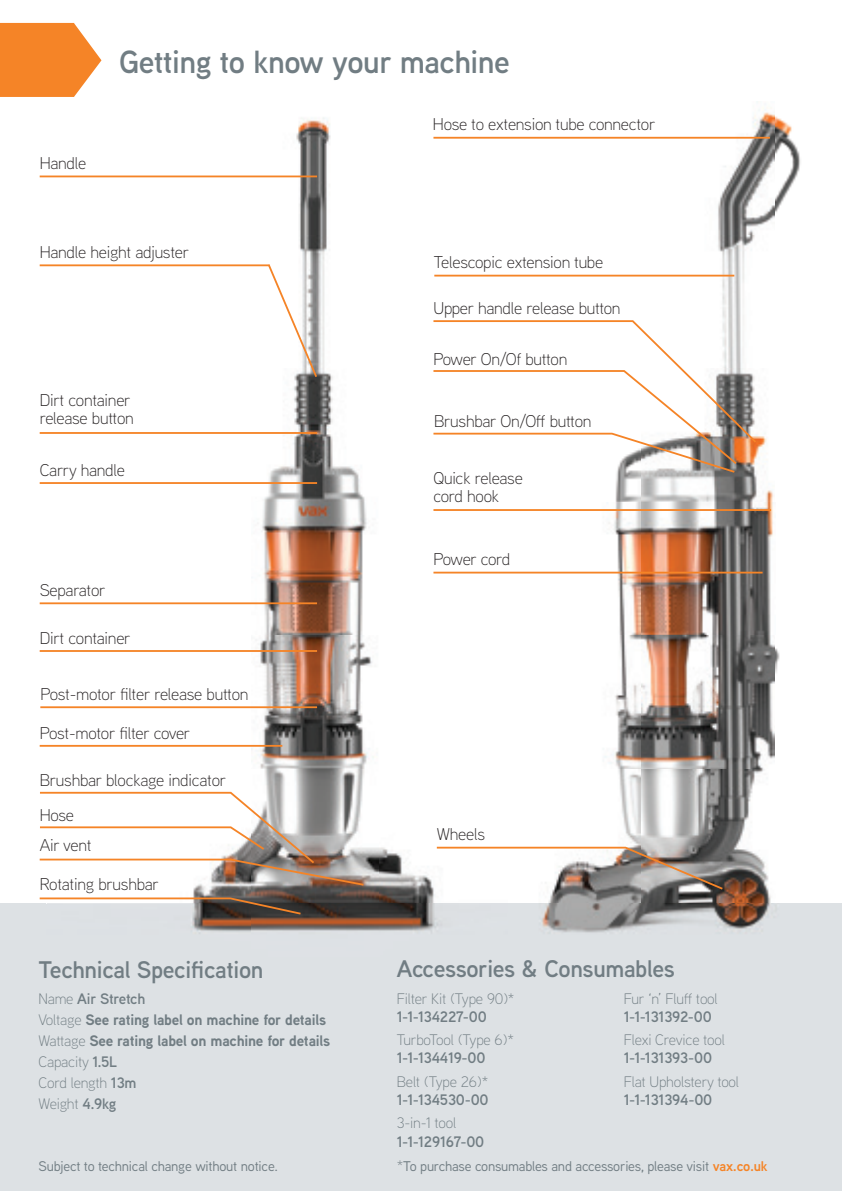
<style>
.page{position:relative;width:842px;height:1191px;background:#fff}
.page>*{position:absolute;margin:0;border:0;box-sizing:border-box;transform-origin:0 0}
.t1{font:600 32px "Vax Aaux Next";letter-spacing:-.015em;color:#717d83}
.t2{font:600 24px "Vax Aaux Next";letter-spacing:-.015em;color:#717d83}
.t3{font:300 17px/18px "Vax Aaux Next";letter-spacing:-.015em;color:#231f20}
.t4{font:300 17px "Vax Aaux Next";letter-spacing:-.035em;color:#231f20}
.t5{font:700 15.2px/21px "Vax Aaux Next";letter-spacing:-.015em;color:#717d83}
.t6{font:300 15.2px "Vax Aaux Next";letter-spacing:-.015em;color:#717d83}
.t7{font:600 15.2px "Vax Aaux Next";letter-spacing:-.015em;color:#717d83}
.t8{font:14px "Vax Aaux Next";letter-spacing:-.015em;color:#717d83}
.s1{font-weight:300}
.s2{font-weight:600}
.s3{font-weight:300;font-size:15.2px}
.s4{font-weight:600;color:#f58427}
</style>
<div class="page">
<div style="left:0;top:903px;width:842px;height:288px;background:#dde1e4"></div>
<img style="left:47px;top:266px;width:205px;height:630px">
<img style="left:192px;top:916px;width:60px;height:16px">
<img style="left:252px;top:112px;width:549px;height:821px">
<hr style="left:40px;top:175px;width:277px;height:2px;background:#f58427">
<hr style="left:40px;top:264px;width:229px;height:2px;background:#f58427">
<hr style="left:40px;top:745px;width:242px;height:1px;background:#f58427">
<svg style="left:432px;top:319px;width:326px;height:125px"></svg>
<hr style="left:40px;top:602px;width:277px;height:2px;background:#f58427">
<hr style="left:40px;top:650px;width:277px;height:2px;background:#f58427">
<hr style="left:40px;top:432px;width:277px;height:2px;background:#f58427">
<hr style="left:433px;top:137px;width:337px;height:2px;background:#f58427">
<hr style="left:433px;top:571px;width:330px;height:2px;background:#f58427">
<hr style="left:433px;top:509px;width:338px;height:2px;background:#f58427">
<hr style="left:40px;top:482px;width:277px;height:2px;background:#f58427">
<svg style="left:266px;top:262px;width:53px;height:117px"></svg>
<hr style="left:40px;top:706px;width:277px;height:2px;background:#f58427">
<svg style="left:432px;top:369px;width:306px;height:105px"></svg>
<svg style="left:435px;top:846px;width:290px;height:45px"></svg>
<hr style="left:434px;top:275px;width:300px;height:1px;background:#f58427">
<svg style="left:0;top:23px;width:101px;height:74px"></svg>
<svg style="left:39px;top:896px;width:264px;height:20px"></svg>
<svg style="left:39px;top:791px;width:327px;height:96px"></svg>
<h1 class="t1" style="left:119px;top:39px;width:392px">Getting to know your machine</h1>
<p class="t3" style="left:40px;top:153px;width:48px">Handle</p>
<p class="t3" style="left:40px;top:243px;width:151px">Handle height adjuster</p>
<p class="t3" style="left:40px;top:390px;width:96px">Dirt container release button</p>
<p class="t3" style="left:40px;top:460px;width:87px">Carry handle</p>
<p class="t3" style="left:40px;top:581px;width:67px">Separator</p>
<p class="t3" style="left:40px;top:628px;width:93px">Dirt container</p>
<p class="t3" style="left:40px;top:684px;width:210px">Post-motor filter release button</p>
<p class="t3" style="left:40px;top:723px;width:152px">Post-motor filter cover</p>
<p class="t3" style="left:40px;top:770px;width:188px">Brushbar blockage indicator</p>
<p class="t3" style="left:40px;top:805px;width:36px">Hose</p>
<p class="t3" style="left:40px;top:836px;width:53px">Air vent</p>
<p class="t3" style="left:40px;top:874px;width:121px">Rotating brushbar</p>
<p class="t3" style="left:433px;top:115px;width:224px">Hose to extension tube connector</p>
<p class="t3" style="left:434px;top:253px;width:171px">Telescopic extension tube</p>
<p class="t3" style="left:433px;top:299px;width:189px">Upper handle release button</p>
<p class="t3" style="left:433px;top:349px;width:135px">Power On/Of button</p>
<p class="t3" style="left:434px;top:411px;width:159px">Brushbar On/Off button</p>
<p class="t3" style="left:433px;top:468px;width:91px">Quick release cord hook</p>
<p class="t4" style="left:433px;top:548px;width:79px">Power cord</p>
<p class="t3" style="left:437px;top:824px;width:50px">Wheels</p>
<h2 class="t2" style="left:39px;top:953px;width:226px">Technical Specification</h2>
<h2 class="t2" style="left:397px;top:952px;width:280px">Accessories &amp; Consumables</h2>
<p class="t6" style="left:397px;top:988px;width:119px">Filter Kit (Type 90)*</p>
<p class="t7" style="left:397px;top:1006px;width:91px">1-1-134227-00</p>
<p class="t6" style="left:397px;top:1029px;width:119px">TurboTool (Type 6)*</p>
<p class="t7" style="left:397px;top:1047px;width:90px">1-1-134419-00</p>
<p class="t6" style="left:397px;top:1071px;width:93px">Belt (Type 26)*</p>
<p class="t7" style="left:397px;top:1089px;width:93px">1-1-134530-00</p>
<p class="t6" style="left:397px;top:1112px;width:61px">3-in-1 tool</p>
<p class="t7" style="left:397px;top:1130px;width:89px">1-1-129167-00</p>
<p class="t6" style="left:624px;top:988px;width:95px">Fur ‘n’ Fluff tool</p>
<p class="t7" style="left:624px;top:1006px;width:90px">1-1-131392-00</p>
<p class="t6" style="left:624px;top:1029px;width:103px">Flexi Crevice tool</p>
<p class="t7" style="left:624px;top:1047px;width:90px">1-1-131393-00</p>
<p class="t6" style="left:624px;top:1071px;width:117px">Flat Upholstery tool</p>
<p class="t7" style="left:624px;top:1089px;width:90px">1-1-131394-00</p>
<p class="t5" style="left:39px;top:987px;width:293px"><span class="s1">Name</span> <span class="s2">Air Stretch<br></span><span class="s1">Voltage</span> See rating label on machine for details<br><span class="s1">Wattage</span> See rating label on machine for details<br><span class="s1">Capacity</span> <span class="s2">1.5L<br></span><span class="s1">Cord length</span> <span class="s2">13m<br></span><span class="s1">Weight</span> <span class="s2">4.9kg</span></p>
<p class="t8" style="left:39px;top:1157px;width:241px">Subject to technical change without notice.</p>
<p class="t8" style="left:397px;top:1156px;width:372px"><span class="s3">*</span>To purchase consumables and accessories, please visit <span class="s4">vax.co.uk</span></p>
</div>
